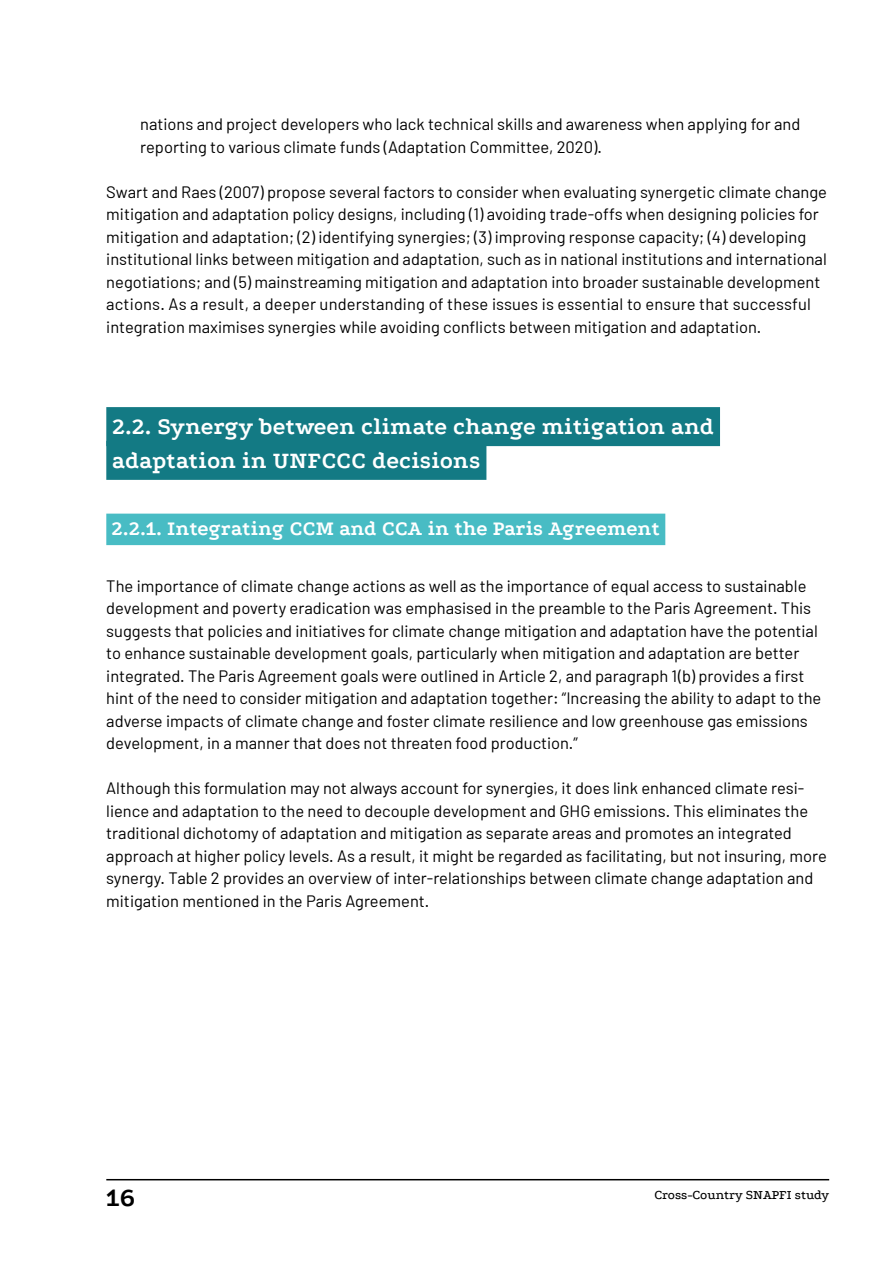
<style>
.page{position:relative;width:893px;height:1263px;background:#fff}
.page>*{position:absolute;margin:0;border:0;box-sizing:border-box;transform-origin:0 0}
.t1{font:700 27px "Podkova";color:#000}
.t2{font:700 24px/33.8px "Podkova";letter-spacing:.01em;color:#fff}
.t3{font:700 21px "Podkova";letter-spacing:.01em;color:#fff}
.t4{font:16.5px/22.5px "Barlow";color:#000}
.t5{font:500 13.5px "Podkova";color:#000}
</style>
<div class="page">
<hr style="left:106px;top:1179px;width:723px;height:1px;background:#000">
<div style="left:106px;top:407px;width:614px;height:39px;background:#137a84"></div>
<div style="left:106px;top:441px;width:380px;height:39px;background:#137a84"></div>
<div style="left:106px;top:514px;width:559px;height:31px;background:#48bcc4"></div>
<p class="t4" style="left:140px;top:113px;width:662px">nations and project developers who lack technical skills and awareness when applying for and reporting to various climate funds (Adaptation Committee, 2020).</p>
<p class="t4" style="left:106px;top:180px;width:722px">Swart and Raes (2007) propose several factors to consider when evaluating synergetic climate change mitigation and adaptation policy designs, including (1) avoiding trade-offs when designing policies for mitigation and adaptation; (2) identifying synergies; (3) improving response capacity; (4) developing institutional links between mitigation and adaptation, such as in national institutions and international negotiations; and (5) mainstreaming mitigation and adaptation into broader sustainable development actions. As a result, a deeper understanding of these issues is essential to ensure that successful integration maximises synergies while avoiding conflicts between mitigation and adaptation.</p>
<h2 class="t2" style="left:112px;top:409px;width:603px">2.2. Synergy between climate change mitigation and adaptation in UNFCCC decisions</h2>
<p class="t3" style="left:112px;top:514px;width:550px">2.2.1. Integrating CCM and CCA in the Paris Agreement</p>
<p class="t4" style="left:106px;top:574px;width:717px">The importance of climate change actions as well as the importance of equal access to sustainable development and poverty eradication was emphasised in the preamble to the Paris Agreement. This suggests that policies and initiatives for climate change mitigation and adaptation have the potential to enhance sustainable development goals, particularly when mitigation and adaptation are better integrated. The Paris Agreement goals were outlined in Article 2, and paragraph 1(b) provides a first hint of the need to consider mitigation and adaptation together: “Increasing the ability to adapt to the adverse impacts of climate change and foster climate resilience and low greenhouse gas emissions development, in a manner that does not threaten food production.”</p>
<p class="t4" style="left:106px;top:776px;width:722px">Although this formulation may not always account for synergies, it does link enhanced climate resi&shy;lience and adaptation to the need to decouple development and GHG emissions. This eliminates the traditional dichotomy of adaptation and mitigation as separate areas and promotes an integrated approach at higher policy levels. As a result, it might be regarded as facilitating, but not insuring, more synergy. Table 2 provides an overview of inter-relationships between climate change adaptation and mitigation mentioned in the Paris Agreement.</p>
<h1 class="t1" style="left:106px;top:1178px;width:30px">16</h1>
<p class="t5" style="left:654px;top:1185px;width:176px">Cross-Country SNAPFI study</p>
</div>
